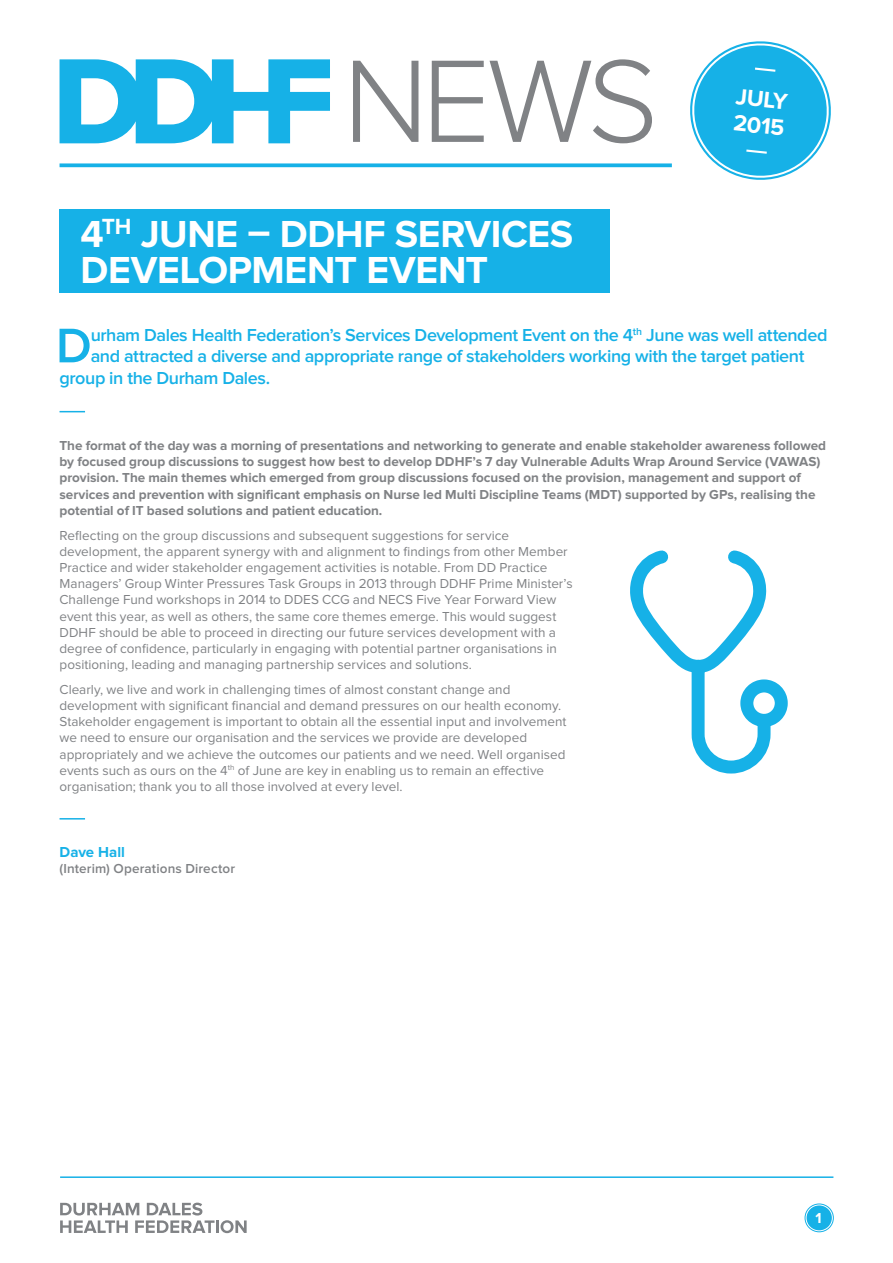
<style>
.page{position:relative;width:893px;height:1263px;background:#fff}
.page>*{position:absolute;margin:0;border:0;box-sizing:border-box;transform-origin:0 0}
.t1{font:600 50.4px "Proxima Nova";color:#16b1e7}
.t2{font:700 39px/36px "Proxima Nova";letter-spacing:-.01em;color:#fff}
.t3{font:700 23.25px "Proxima Nova";color:#fff}
.t4{font:600 18px "Proxima Nova";letter-spacing:-.025em;color:#16b1e7}
.t5{font:700 15px "Proxima Nova";color:#16b1e7}
.t6{font:700 15px "Proxima Nova";color:#fff}
.t7{font:13.5px/16.2px "Proxima Nova";color:#808285}
.t8{font:700 13.5px/16.2px "Proxima Nova";color:#808285}
.t9{font:600 13.5px "Proxima Nova";letter-spacing:.01em;color:#808285}
</style>
<div class="page">
<svg style="left:60px;top:59px;width:270px;height:84px"></svg>
<svg style="left:353px;top:59px;width:299px;height:84px"></svg>
<div style="left:806px;top:1205px;width:26px;height:25px;background:#16b1e7;border-radius:50%"></div>
<div style="left:805px;top:1203px;width:29px;height:29px;border:1px solid #16b1e7;border-radius:50%"></div>
<svg style="left:690px;top:41px;width:141px;height:139px"></svg>
<svg style="left:60px;top:1202px;width:187px;height:31px"></svg>
<hr style="left:60px;top:1176px;width:773px;height:2px;background:#16b1e7">
<svg style="left:60px;top:163px;width:612px;height:4px;fill:#16b1e7"></svg>
<div style="left:60px;top:209px;width:550px;height:84px;background:#16b1e7"></div>
<svg style="left:60px;top:411px;width:25px;height:1px"></svg>
<svg style="left:60px;top:818px;width:25px;height:1px"></svg>
<svg style="left:630px;top:550px;width:158px;height:224px"></svg>
<p class="t2" style="left:81px;top:218px;width:494px">4<sup>TH</sup> JUNE – DDHF SERVICES<br>DEVELOPMENT EVENT</p>
<p class="t3" style="left:737px;top:86px;width:54px;rotate:6deg">JULY</p>
<p class="t3" style="left:735px;top:112px;width:53px;rotate:6deg">2015</p>
<p class="t1" style="left:56px;top:322px;width:37px">D</p>
<p class="t4" style="left:91px;top:326px;width:738px">urham Dales Health Federation’s Services Development Event on the 4<sup>th</sup> June was well attended</p>
<p class="t4" style="left:91px;top:348px;width:715px">and attracted a diverse and appropriate range of stakeholders working with the target patient</p>
<p class="t4" style="left:60px;top:370px;width:212px">group in the Durham Dales.</p>
<p class="t8" style="left:60px;top:438px;width:768px">The format of the day was a morning of presentations and networking to generate and enable stakeholder awareness followed by focused group discussions to suggest how best to develop DDHF’s 7 day Vulnerable Adults Wrap Around Service (VAWAS) provision. The main themes which emerged from group discussions focused on the provision, management and support of services and prevention with significant emphasis on Nurse led Multi Discipline Teams (MDT) supported by GPs, realising the potential of IT based solutions and patient education.</p>
<p class="t7" style="left:60px;top:527px;width:515px">Reflecting on the group discussions and subsequent suggestions for service development, the apparent synergy with and alignment to findings from other Member Practice and wider stakeholder engagement activities is notable. From DD Practice Managers’ Group Winter Pressures Task Groups in 2013 through DDHF Prime Minister’s Challenge Fund workshops in 2014 to DDES CCG and NECS Five Year Forward View event this year, as well as others, the same core themes emerge. This would suggest DDHF should be able to proceed in directing our future services development with a degree of confidence, particularly in engaging with potential partner organisations in positioning, leading and managing partnership services and solutions.</p>
<p class="t7" style="left:60px;top:682px;width:508px">Clearly, we live and work in challenging times of almost constant change and development with significant financial and demand pressures on our health economy.<br>Stakeholder engagement is important to obtain all the essential input and involvement we need to ensure our organisation and the services we provide are developed appropriately and we achieve the outcomes our patients and we need. Well organised events such as ours on the 4<sup>th</sup> of June are key in enabling us to remain an effective organisation; thank you to all those involved at every level.</p>
<p class="t5" style="left:60px;top:845px;width:67px">Dave Hall</p>
<p class="t9" style="left:60px;top:862px;width:177px">(Interim) Operations Director</p>
<p class="t6" style="left:815px;top:1211px;width:8px">1</p>
</div>
